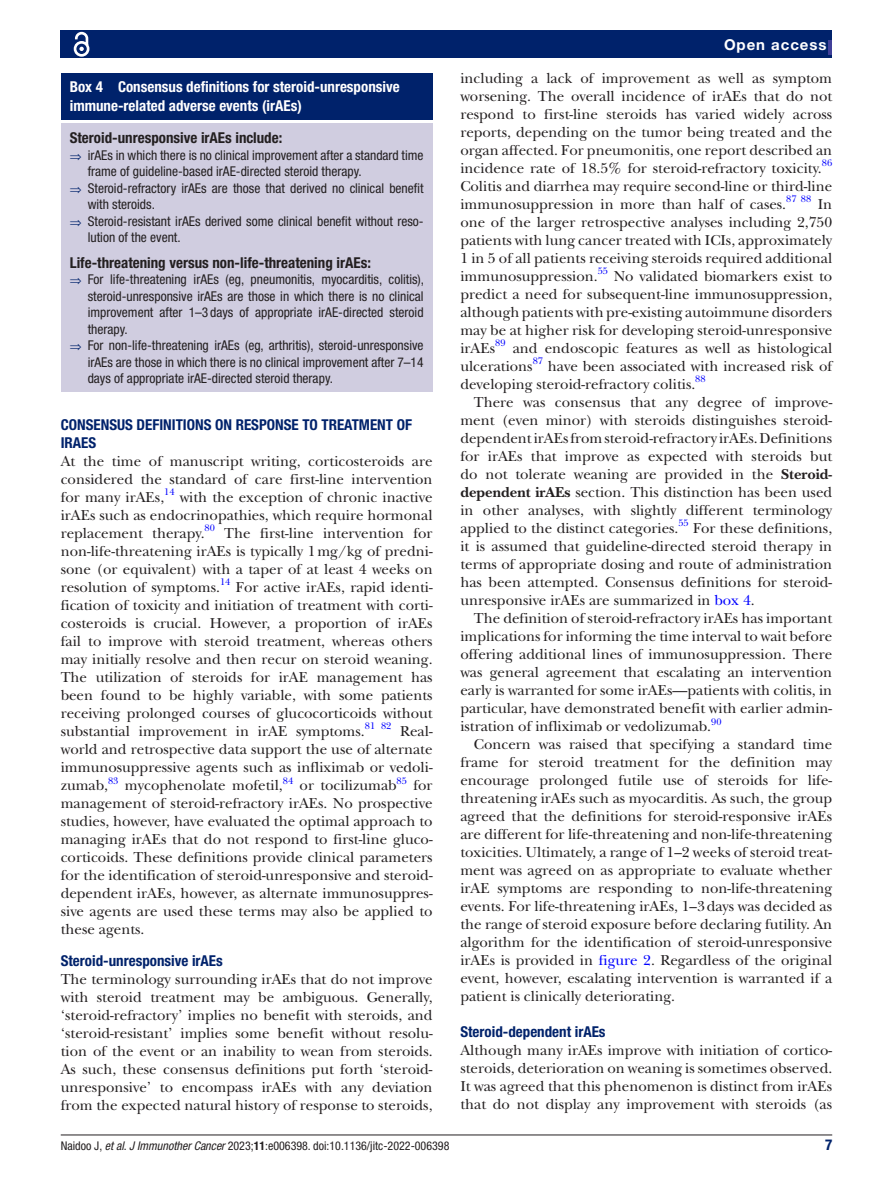
<style>
.page{position:relative;width:893px;height:1191px;background:#fff}
.page>*{position:absolute;margin:0;border:0;box-sizing:border-box;transform-origin:0 0}
.t1{font:15px/18px "New Baskerville";color:#231f20;text-align:justify}
.t2{font:700 condensed 15px/18px "Helvetica Neue LT Std";color:#00226b}
.t3{font:700 condensed 15px/18px "Helvetica Neue LT Std";color:#fff}
.t4{font:700 condensed 15px "Helvetica Neue LT Std";color:#231f20}
.t5{font:700 15px "Helvetica Neue LT Std";letter-spacing:.065em;color:#fff}
.t6{font:condensed 13.5px "Helvetica Neue LT Std";color:#231f20}
.t7{font:condensed 12px "Helvetica Neue LT Std";color:#231f20}
.t8{font:9.9px "New Baskerville";color:#00f}
.s1{color:#00226b}
.s2{font-weight:700}
.s3{color:#00f}
.s4{font-style:italic}
</style>
<div class="page">
<hr style="left:61px;top:1134px;width:771px;height:1px;background:#231f20">
<div style="left:61px;top:31px;width:771px;height:27px;background:#00226b"></div>
<hr style="left:828px;top:40px;width:4px;height:15px;background:#414099">
<svg style="left:73px;top:31px;width:17px;height:26px"></svg>
<div style="left:61px;top:73px;width:372px;height:46px;background:#00226b"></div>
<div style="left:61px;top:124px;width:372px;height:268px;background:#d0cde0"></div>
<p class="t3" style="left:70px;top:78px;width:331px">Box 4 Consensus definitions for steroid-unresponsive immune-related adverse events (irAEs)</p>
<p class="t4" style="left:70px;top:129px;width:214px">Steroid-unresponsive irAEs include:</p>
<p class="t6" style="left:70px;top:147px;width:355px"><span class="s1">⇒</span> irAEs in which there is no clinical improvement after a standard time</p>
<p class="t6" style="left:88px;top:164px;width:275px">frame of guideline-based irAE-directed steroid therapy.</p>
<p class="t6" style="left:70px;top:180px;width:355px"><span class="s1">⇒</span> Steroid-refractory irAEs are those that derived no clinical benefit</p>
<p class="t6" style="left:88px;top:197px;width:69px">with steroids.</p>
<p class="t6" style="left:70px;top:213px;width:355px"><span class="s1">⇒</span> Steroid-resistant irAEs derived some clinical benefit without reso-</p>
<p class="t6" style="left:88px;top:230px;width:94px">lution of the event.</p>
<p class="t4" style="left:70px;top:253px;width:303px">Life-threatening versus non-life-threatening irAEs:</p>
<p class="t6" style="left:70px;top:272px;width:356px"><span class="s1">⇒</span> For life-threatening irAEs (eg, pneumonitis, myocarditis, colitis),</p>
<p class="t6" style="left:88px;top:288px;width:337px">steroid-unresponsive irAEs are those in which there is no clinical</p>
<p class="t6" style="left:88px;top:305px;width:337px">improvement after 1–3 days of appropriate irAE-directed steroid</p>
<p class="t6" style="left:88px;top:321px;width:42px">therapy.</p>
<p class="t6" style="left:70px;top:338px;width:355px"><span class="s1">⇒</span> For non-life-threatening irAEs (eg, arthritis), steroid-unresponsive</p>
<p class="t6" style="left:88px;top:354px;width:337px">irAEs are those in which there is no clinical improvement after 7–14</p>
<p class="t6" style="left:88px;top:371px;width:247px">days of appropriate irAE-directed steroid therapy.</p>
<p class="t2" style="left:61px;top:415px;width:353px">CONSENSUS DEFINITIONS ON RESPONSE TO TREATMENT OF<br>IRAES</p>
<p class="t1" style="left:61px;top:452px;width:373px">At the time of manuscript writing, corticosteroids are considered the standard of care first-line intervention for many irAEs,</p>
<p class="t8" style="left:164px;top:486px;width:12px">14</p>
<p class="t1" style="left:61px;top:488px;width:373px;text-indent:119px">with the exception of chronic inactive irAEs such as endocrinopathies, which require hormonal replacement therapy.</p>
<p class="t8" style="left:205px;top:522px;width:12px">80</p>
<p class="t1" style="left:61px;top:524px;width:373px;text-indent:164px">The first-line intervention for non-life-threatening irAEs is typically 1mg/kg of predni&shy;sone (or equivalent) with a taper of at least 4 weeks on resolution of symptoms.</p>
<p class="t8" style="left:220px;top:576px;width:12px">14</p>
<p class="t1" style="left:61px;top:578px;width:373px;text-indent:175px">For active irAEs, rapid identi&shy;fication of toxicity and initiation of treatment with corti&shy;costeroids is crucial. However, a proportion of irAEs fail to improve with steroid treatment, whereas others may initially resolve and then recur on steroid weaning.<br>The utilization of steroids for irAE management has been found to be highly variable, with some patients receiving prolonged courses of glucocorticoids without substantial improvement in irAE symptoms.</p>
<p class="t8" style="left:365px;top:720px;width:28px">81 82</p>
<p class="t1" style="left:61px;top:722px;width:373px;text-indent:339px">Real&shy;world and retrospective data support the use of alternate immunosuppressive agents such as infliximab or vedoli&shy;zumab,</p>
<p class="t8" style="left:108px;top:774px;width:12px">83</p>
<p class="t1" style="left:125px;top:776px;width:159px">mycophenolate mofetil,</p>
<p class="t8" style="left:283px;top:774px;width:12px">84</p>
<p class="t1" style="left:300px;top:776px;width:99px">or tocilizumab</p>
<p class="t8" style="left:397px;top:774px;width:12px">85</p>
<p class="t1" style="left:61px;top:776px;width:373px;text-indent:353px">for management of steroid-refractory irAEs. No prospective studies, however, have evaluated the optimal approach to managing irAEs that do not respond to first-line gluco&shy;corticoids. These definitions provide clinical parameters for the identification of steroid-unresponsive and steroid&shy;dependent irAEs, however, as alternate immunosuppres&shy;sive agents are used these terms may also be applied to these agents.</p>
<p class="t2" style="left:61px;top:951px;width:164px">Steroid-unresponsive irAEs</p>
<p class="t1" style="left:61px;top:970px;width:373px">The terminology surrounding irAEs that do not improve with steroid treatment may be ambiguous. Generally, ‘steroid-refractory’ implies no benefit with steroids, and ‘steroid-resistant’ implies some benefit without resolu&shy;tion of the event or an inability to wean from steroids.<br>As such, these consensus definitions put forth ‘steroid&shy;unresponsive’ to encompass irAEs with any deviation from the expected natural history of response to steroids,</p>
<p class="t5" style="left:724px;top:35px;width:104px">Open access</p>
<p class="t1" style="left:460px;top:69px;width:373px">including a lack of improvement as well as symptom worsening. The overall incidence of irAEs that do not respond to first-line steroids has varied widely across reports, depending on the tumor being treated and the organ affected. For pneumonitis, one report described an incidence rate of 18.5% for steroid-refractory toxicity.<sup>86<br></sup>Colitis and diarrhea may require second-line or third-line immunosuppression in more than half of cases.</p>
<p class="t8" style="left:786px;top:193px;width:27px">87 88</p>
<p class="t1" style="left:460px;top:195px;width:373px;text-indent:357px">In one of the larger retrospective analyses including 2,750 patients with lung cancer treated with ICIs, approximately 1 in 5 of all patients receiving steroids required additional immunosuppression.</p>
<p class="t8" style="left:598px;top:265px;width:12px">55</p>
<p class="t1" style="left:460px;top:267px;width:373px;text-indent:153px">No validated biomarkers exist to predict a need for subsequent-line immunosuppression, although patients with pre-existing autoimmune disorders may be at higher risk for developing steroid-unresponsive irAEs</p>
<p class="t8" style="left:495px;top:337px;width:12px">89</p>
<p class="t1" style="left:460px;top:339px;width:373px;text-indent:52px">and endoscopic features as well as histological ulcerations</p>
<p class="t8" style="left:533px;top:355px;width:12px">87</p>
<p class="t1" style="left:460px;top:357px;width:373px;text-indent:88px">have been associated with increased risk of developing steroid-refractory colitis.</p>
<p class="t8" style="left:695px;top:373px;width:12px">88</p>
<p class="t1" style="left:460px;top:393px;width:373px;text-indent:14px">There was consensus that any degree of improve&shy;ment (even minor) with steroids distinguishes steroid&shy;dependent irAEs from steroid-refractory irAEs. Definitions for irAEs that improve as expected with steroids but do not tolerate weaning are provided in the <span class="s2">Steroid&shy;dependent irAEs</span> section. This distinction has been used in other analyses, with slightly different terminology applied to the distinct categories.<sup>55</sup> For these definitions, it is assumed that guideline-directed steroid therapy in terms of appropriate dosing and route of administration has been attempted. Consensus definitions for steroid&shy;unresponsive irAEs are summarized in <span class="s3">box 4</span>.</p>
<p class="t1" style="left:460px;top:609px;width:373px;text-indent:14px">The definition of steroid-refractory irAEs has important implications for informing the time interval to wait before offering additional lines of immunosuppression. There was general agreement that escalating an intervention early is warranted for some irAEs—patients with colitis, in particular, have demonstrated benefit with earlier admin&shy;istration of infliximab or vedolizumab.<sup>90</sup></p>
<p class="t1" style="left:460px;top:735px;width:373px;text-indent:14px">Concern was raised that specifying a standard time frame for steroid treatment for the definition may encourage prolonged futile use of steroids for life&shy;threatening irAEs such as myocarditis. As such, the group agreed that the definitions for steroid-responsive irAEs are different for life-threatening and non-life-threatening toxicities. Ultimately, a range of 1–2 weeks of steroid treat&shy;ment was agreed on as appropriate to evaluate whether irAE symptoms are responding to non-life-threatening events. For life-threatening irAEs, 1–3days was decided as the range of steroid exposure before declaring futility. An algorithm for the identification of steroid-unresponsive irAEs is provided in <span class="s3">figure 2</span>. Regardless of the original event, however, escalating intervention is warranted if a patient is clinically deteriorating.</p>
<p class="t2" style="left:460px;top:1022px;width:147px">Steroid-dependent irAEs</p>
<p class="t1" style="left:460px;top:1041px;width:373px">Although many irAEs improve with initiation of cortico&shy;steroids, deterioration on weaning is sometimes observed.<br>It was agreed that this phenomenon is distinct from irAEs that do not display any improvement with steroids (as</p>
<p class="t7" style="left:61px;top:1138px;width:390px">Naidoo J, <span class="s4">et al</span>. <span class="s4">J Immunother Cancer</span> 2023;<span class="s2">11</span>:e006398. doi:10.1136/jitc-2022-006398</p>
<p class="t2" style="left:825px;top:1135px;width:9px">7</p>
</div>
